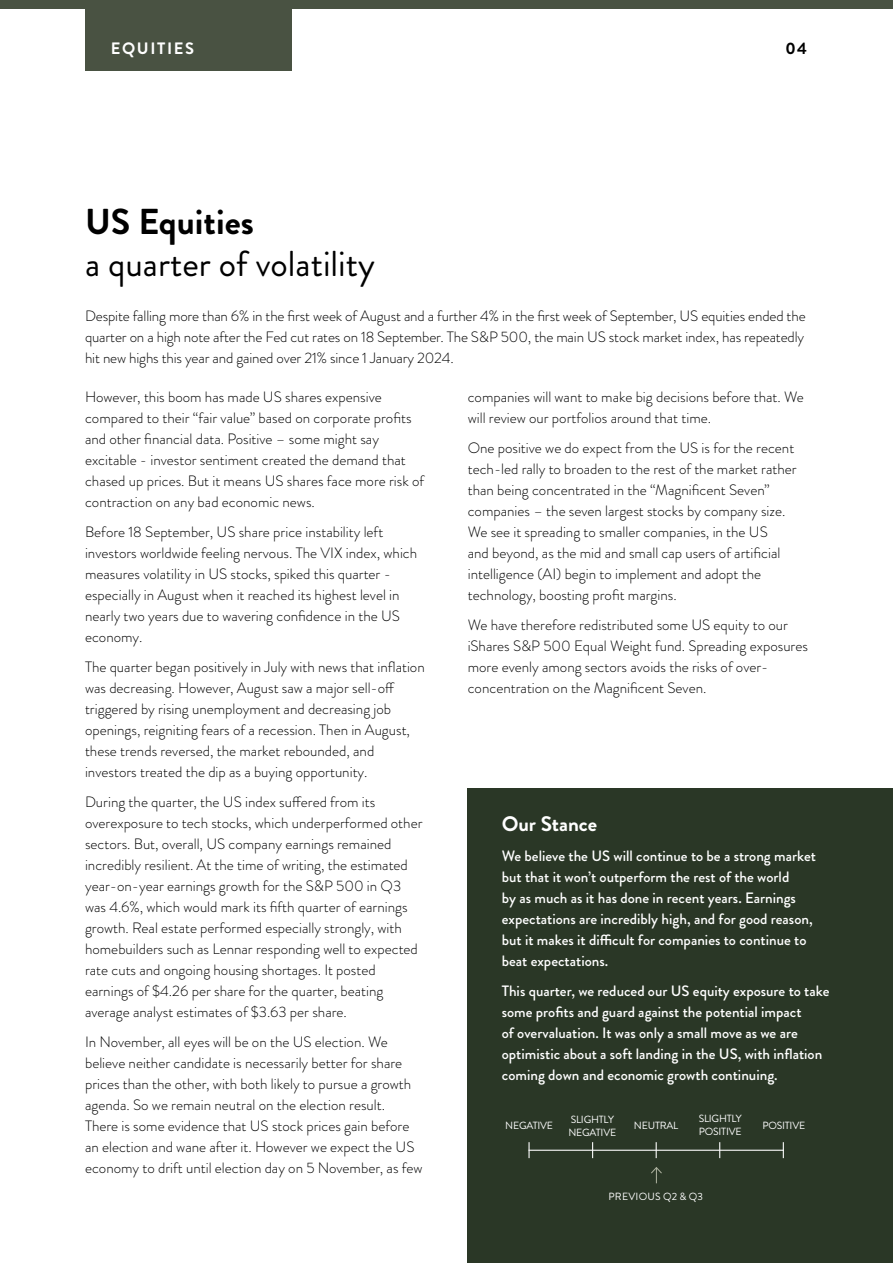
<style>
.page{position:relative;width:893px;height:1263px;background:#fff}
.page>*{position:absolute;margin:0;border:0;box-sizing:border-box;transform-origin:0 0}
.t1{font:36px "Brandon Grotesque";color:#000}
.t2{font:700 36px "Brandon Grotesque";color:#000}
.t3{font:700 21px "Brandon Grotesque";color:#fff}
.t4{font:700 16.5px "Brandon Grotesque";letter-spacing:.1em;color:#fff}
.t5{font:700 16.5px "Brandon Grotesque";color:#000}
.t6{font:300 15px/21px "Brandon Grotesque";color:#000}
.t7{font:500 15px/21px "Brandon Grotesque";color:#fff}
.t8{font:10.35px/12.9px "Brandon Grotesque";letter-spacing:-.02em;color:#fff}
.t9{font:10.35px "Brandon Grotesque";letter-spacing:.02em;color:#fff}
</style>
<div class="page">
<div style="left:85px;top:0;width:206px;height:70px;background:#495242"></div>
<div style="left:0;top:0;width:893px;height:9px;background:#495242"></div>
<div style="left:468px;top:788px;width:425px;height:475px;background:#2a3726"></div>
<svg style="left:651px;top:1167px;width:11px;height:16px"></svg>
<hr style="left:528px;top:1150px;width:256px;height:1px;background:#fff">
<svg style="left:528px;top:1142px;width:2px;height:16px"></svg>
<svg style="left:592px;top:1142px;width:1px;height:16px"></svg>
<svg style="left:656px;top:1142px;width:1px;height:16px"></svg>
<svg style="left:719px;top:1142px;width:1px;height:16px"></svg>
<svg style="left:783px;top:1142px;width:1px;height:16px"></svg>
<p class="t4" style="left:111px;top:37px;width:85px">EQUITIES</p>
<p class="t5" style="left:785px;top:37px;width:23px">04</p>
<h1 class="t2" style="left:85px;top:196px;width:170px">US Equities</h1>
<h1 class="t1" style="left:85px;top:239px;width:291px">a quarter of volatility</h1>
<p class="t6" style="left:85px;top:305px;width:722px;text-align:justify">Despite falling more than 6% in the first week of August and a further 4% in the first week of September, US equities ended the quarter on a high note after the Fed cut rates on 18 September. The S&amp;P 500, the main US stock market index, has repeatedly hit new highs this year and gained over 21% since 1 January 2024.</p>
<p class="t6" style="left:85px;top:386px;width:341px">However, this boom has made US shares expensive compared to their “fair value” based on corporate profits and other financial data. Positive – some might say excitable - investor sentiment created the demand that chased up prices. But it means US shares face more risk of contraction on any bad economic news.</p>
<p class="t6" style="left:85px;top:521px;width:334px">Before 18 September, US share price instability left investors worldwide feeling nervous. The VIX index, which measures volatility in US stocks, spiked this quarter - especially in August when it reached its highest level in nearly two years due to wavering confidence in the US economy.</p>
<p class="t6" style="left:85px;top:656px;width:341px">The quarter began positively in July with news that inflation was decreasing. However, August saw a major sell-off triggered by rising unemployment and decreasing job openings, reigniting fears of a recession. Then in August, these trends reversed, the market rebounded, and investors treated the dip as a buying opportunity.</p>
<p class="t6" style="left:85px;top:791px;width:339px">During the quarter, the US index suffered from its overexposure to tech stocks, which underperformed other sectors. But, overall, US company earnings remained incredibly resilient. At the time of writing, the estimated year-on-year earnings growth for the S&amp;P 500 in Q3 was 4.6%, which would mark its fifth quarter of earnings growth. Real estate performed especially strongly, with homebuilders such as Lennar responding well to expected rate cuts and ongoing housing shortages. It posted earnings of $4.26 per share for the quarter, beating average analyst estimates of $3.63 per share.</p>
<p class="t6" style="left:85px;top:1031px;width:339px">In November, all eyes will be on the US election. We believe neither candidate is necessarily better for share prices than the other, with both likely to pursue a growth agenda. So we remain neutral on the election result.<br>There is some evidence that US stock prices gain before an election and wane after it. However we expect the US economy to drift until election day on 5 November, as few</p>
<p class="t6" style="left:468px;top:386px;width:338px">companies will want to make big decisions before that. We will review our portfolios around that time.</p>
<p class="t6" style="left:468px;top:437px;width:330px">One positive we do expect from the US is for the recent tech-led rally to broaden to the rest of the market rather than being concentrated in the “Magnificent Seven” companies – the seven largest stocks by company size.<br>We see it spreading to smaller companies, in the US<br>and beyond, as the mid and small cap users of artificial intelligence (AI) begin to implement and adopt the technology, boosting profit margins.</p>
<p class="t6" style="left:468px;top:614px;width:342px">We have therefore redistributed some US equity to our iShares S&amp;P 500 Equal Weight fund. Spreading exposures more evenly among sectors avoids the risks of over&shy;concentration on the Magnificent Seven.</p>
<h2 class="t3" style="left:502px;top:809px;width:97px">Our Stance</h2>
<p class="t7" style="left:502px;top:846px;width:316px">We believe the US will continue to be a strong market but that it won’t outperform the rest of the world<br>by as much as it has done in recent years. Earnings expectations are incredibly high, and for good reason, but it makes it difficult for companies to continue to beat expectations.</p>
<p class="t7" style="left:502px;top:981px;width:329px">This quarter, we reduced our US equity exposure to take some profits and guard against the potential impact<br>of overvaluation. It was only a small move as we are optimistic about a soft landing in the US, with inflation coming down and economic growth continuing.</p>
<p class="t8" style="left:505px;top:1119px;width:49px">NEGATIVE</p>
<p class="t8" style="left:568px;top:1113px;width:49px">SLIGHTLY<br>NEGATIVE</p>
<p class="t8" style="left:634px;top:1119px;width:46px">NEUTRAL</p>
<p class="t8" style="left:699px;top:1112px;width:45px">SLIGHTLY<br>POSITIVE</p>
<p class="t8" style="left:762px;top:1119px;width:44px">POSITIVE</p>
<p class="t9" style="left:608px;top:1189px;width:96px">PREVIOUS Q2 &amp; Q3</p>
</div>
